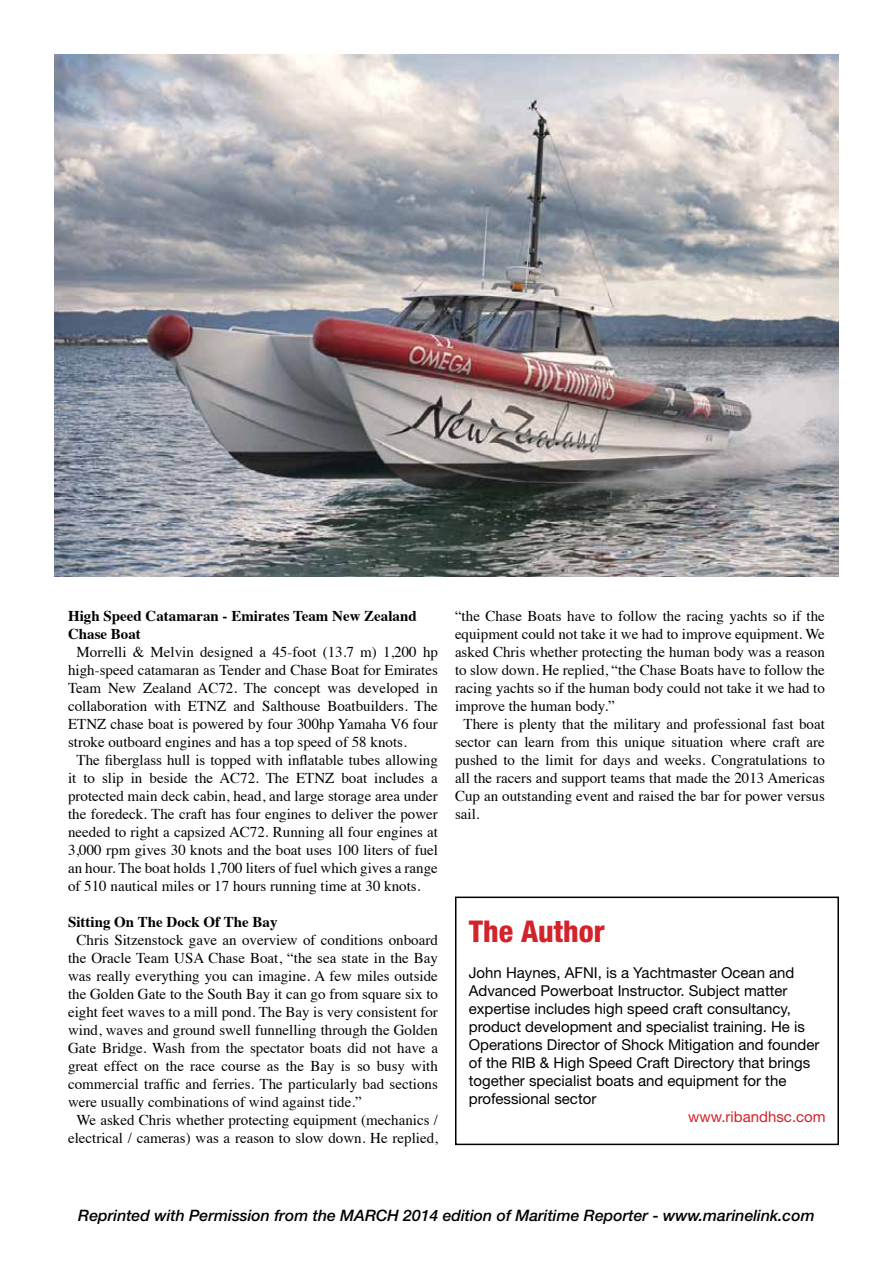
<style>
.page{position:relative;width:893px;height:1263px;background:#fff}
.page>*{position:absolute;margin:0;border:0;box-sizing:border-box;transform-origin:0 0}
.t1{font:800 condensed 30px "Helvetica Neue";color:#d2232a}
.t2{font:italic 500 15.75px "Helvetica Neue";color:#000}
.t3{font:15px "Times";color:#000}
.t4{font:15px/18px "Helvetica Neue";color:#000}
.t5{font:700 15px/18px "Times";color:#000}
.t6{font:15px "Helvetica Neue";color:#d2232a}
</style>
<div class="page">
<img style="left:54px;top:54px;width:785px;height:522px">
<div style="left:455px;top:896px;width:384px;height:249px;border:2px solid #000"></div>
<p class="t5" style="left:68px;top:605px;width:350px">High Speed Catamaran - Emirates Team New Zealand<br>Chase Boat</p>
<p class="t3" style="left:77px;top:638px;width:363px">Morrelli &amp; Melvin designed a 45-foot (13.7 m) 1,200 hp</p>
<p class="t3" style="left:68px;top:656px;width:371px">high-speed catamaran as Tender and Chase Boat for Emirates</p>
<p class="t3" style="left:68px;top:674px;width:371px">Team New Zealand AC72. The concept was developed in</p>
<p class="t3" style="left:68px;top:692px;width:371px">collaboration with ETNZ and Salthouse Boatbuilders. The</p>
<p class="t3" style="left:68px;top:710px;width:371px">ETNZ chase boat is powered by four 300hp Yamaha V6 four</p>
<p class="t3" style="left:68px;top:728px;width:340px">stroke outboard engines and has a top speed of 58 knots.</p>
<p class="t3" style="left:77px;top:746px;width:363px">The fiberglass hull is topped with inflatable tubes allowing</p>
<p class="t3" style="left:68px;top:764px;width:371px">it to slip in beside the AC72. The ETNZ boat includes a</p>
<p class="t3" style="left:68px;top:782px;width:371px">protected main deck cabin, head, and large storage area under</p>
<p class="t3" style="left:68px;top:800px;width:371px">the foredeck. The craft has four engines to deliver the power</p>
<p class="t3" style="left:68px;top:818px;width:371px">needed to right a capsized AC72. Running all four engines at</p>
<p class="t3" style="left:68px;top:836px;width:371px">3,000 rpm gives 30 knots and the boat uses 100 liters of fuel</p>
<p class="t3" style="left:68px;top:854px;width:371px">an hour. The boat holds 1,700 liters of fuel which gives a range</p>
<p class="t3" style="left:68px;top:872px;width:354px">of 510 nautical miles or 17 hours running time at 30 knots.</p>
<p class="t5" style="left:68px;top:911px;width:211px">Sitting On The Dock Of The Bay</p>
<p class="t3" style="left:77px;top:926px;width:363px">Chris Sitzenstock gave an overview of conditions onboard</p>
<p class="t3" style="left:68px;top:944px;width:371px">the Oracle Team USA Chase Boat, “the sea state in the Bay</p>
<p class="t3" style="left:68px;top:962px;width:371px">was really everything you can imagine. A few miles outside</p>
<p class="t3" style="left:68px;top:980px;width:371px">the Golden Gate to the South Bay it can go from square six to</p>
<p class="t3" style="left:68px;top:998px;width:371px">eight feet waves to a mill pond. The Bay is very consistent for</p>
<p class="t3" style="left:68px;top:1016px;width:371px">wind, waves and ground swell funnelling through the Golden</p>
<p class="t3" style="left:68px;top:1034px;width:371px">Gate Bridge. Wash from the spectator boats did not have a</p>
<p class="t3" style="left:68px;top:1052px;width:371px">great effect on the race course as the Bay is so busy with</p>
<p class="t3" style="left:68px;top:1070px;width:371px">commercial traffic and ferries. The particularly bad sections</p>
<p class="t3" style="left:68px;top:1088px;width:295px">were usually combinations of wind against tide.”</p>
<p class="t3" style="left:77px;top:1106px;width:363px">We asked Chris whether protecting equipment (mechanics /</p>
<p class="t3" style="left:68px;top:1124px;width:371px">electrical / cameras) was a reason to slow down. He replied,</p>
<p class="t3" style="left:455px;top:602px;width:371px">“the Chase Boats have to follow the racing yachts so if the</p>
<p class="t3" style="left:455px;top:620px;width:371px">equipment could not take it we had to improve equipment. We</p>
<p class="t3" style="left:455px;top:638px;width:371px">asked Chris whether protecting the human body was a reason</p>
<p class="t3" style="left:455px;top:656px;width:371px">to slow down. He replied, “the Chase Boats have to follow the</p>
<p class="t3" style="left:455px;top:674px;width:371px">racing yachts so if the human body could not take it we had to</p>
<p class="t3" style="left:455px;top:692px;width:161px">improve the human body.”</p>
<p class="t3" style="left:463px;top:710px;width:363px">There is plenty that the military and professional fast boat</p>
<p class="t3" style="left:455px;top:728px;width:371px">sector can learn from this unique situation where craft are</p>
<p class="t3" style="left:455px;top:746px;width:371px">pushed to the limit for days and weeks. Congratulations to</p>
<p class="t3" style="left:455px;top:764px;width:371px">all the racers and support teams that made the 2013 Americas</p>
<p class="t3" style="left:455px;top:782px;width:371px">Cup an outstanding event and raised the bar for power versus</p>
<p class="t3" style="left:455px;top:800px;width:26px">sail.</p>
<h1 class="t1" style="left:469px;top:912px;width:138px">The Author</h1>
<p class="t4" style="left:469px;top:963px;width:352px">John Haynes, AFNI, is a Yachtmaster Ocean and Advanced Powerboat Instructor. Subject matter expertise includes high speed craft consultancy, product development and specialist training. He is Operations Director of Shock Mitigation and founder of the RIB &amp; High Speed Craft Directory that brings together specialist boats and equipment for the professional sector</p>
<p class="t6" style="left:688px;top:1107px;width:139px">www.ribandhsc.com</p>
<p class="t2" style="left:78px;top:1206px;width:738px">Reprinted with Permission from the MARCH 2014 edition of Maritime Reporter - www.marinelink.com</p>
</div>
